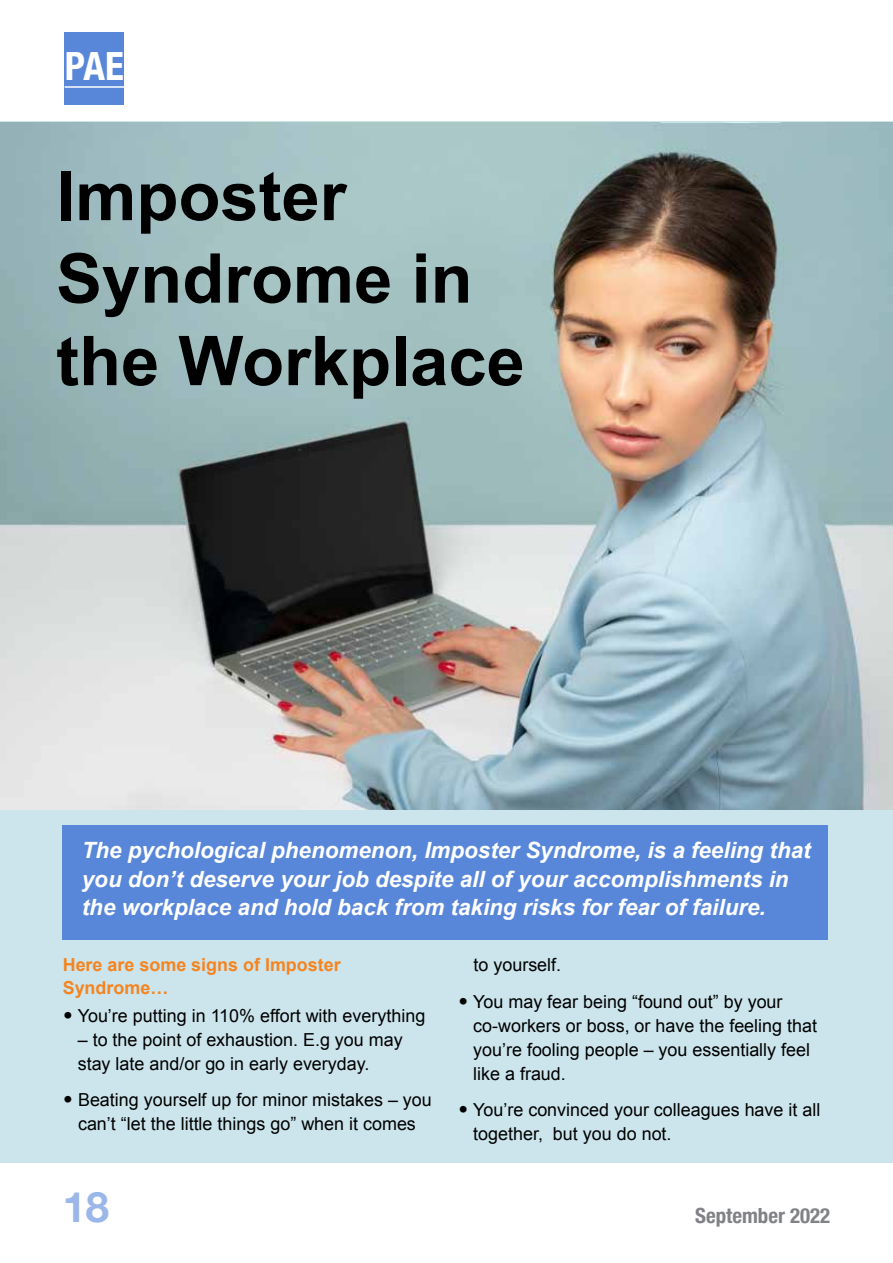
<style>
.page{position:relative;width:893px;height:1263px;background:#fff}
.page>*{position:absolute;margin:0;border:0;box-sizing:border-box;transform-origin:0 0}
.t1{font:700 68.7px/82.5px "Arial";color:#000}
.t2{font:700 41.85px "Helvetica Neue";color:#9bb7e9}
.t3{font:700 condensed 38.85px "Helvetica Neue";color:#fff}
.t4{font:italic 700 22.35px/28.3px "Arial";color:#fff}
.t5{font:700 condensed 20.85px "Helvetica Neue";color:#808285}
.t6{font:18px/23.9px "Arial";color:#000}
.t7{font:700 18px/22.4px "Arial";color:#f5841f}
.s1{font-family:"Futura";font-weight:800}
</style>
<div class="page">
<div style="left:65px;top:32px;width:59px;height:72px;background:#5887da"></div>
<hr style="left:65px;top:86px;width:59px;height:2px;background:#fff">
<div style="left:0;top:121px;width:893px;height:1042px;background:#cce5ed"></div>
<div style="left:63px;top:825px;width:765px;height:115px;background:#5887da"></div>
<img style="left:0;top:123px;width:893px;height:686px">
<h3 class="t3" style="left:65px;top:34px;width:61px">PAE</h3>
<h1 class="t1" style="left:56px;top:157px;width:470px">Imposter<br>Syndrome in the Workplace</h1>
<p class="t4" style="left:82px;top:837px;width:730px">The pychological phenomenon, Imposter Syndrome, is a feeling that you don’t deserve your job despite all of your accomplishments in the workplace and hold back from taking risks for fear of failure.</p>
<p class="t7" style="left:63px;top:954px;width:280px">Here are some signs of Imposter<br>Syndrome…</p>
<p class="t6" style="left:63px;top:1004px;width:364px"><span class="s1">•</span> You’re putting in 110% effort with everything</p>
<p class="t6" style="left:78px;top:1028px;width:326px">– to the point of exhaustion. E.g you may stay late and/or go in early everyday.</p>
<p class="t6" style="left:63px;top:1088px;width:371px;text-align:center"><span class="s1">•</span> Beating yourself up for minor mistakes – you can’t “let the little things go” when it comes</p>
<p class="t6" style="left:473px;top:953px;width:89px">to yourself.</p>
<p class="t6" style="left:473px;top:990px;width:345px;text-indent:-15px"><span class="s1">•</span> You may fear being “found out” by your co-workers or boss, or have the feeling that you’re fooling people – you essentially feel like a fraud.</p>
<p class="t6" style="left:473px;top:1098px;width:349px;text-indent:-15px"><span class="s1">•</span> You’re convinced your colleagues have it all together, but you do not.</p>
<h2 class="t2" style="left:63px;top:1174px;width:48px">18</h2>
<p class="t5" style="left:695px;top:1198px;width:137px">September 2022</p>
</div>
